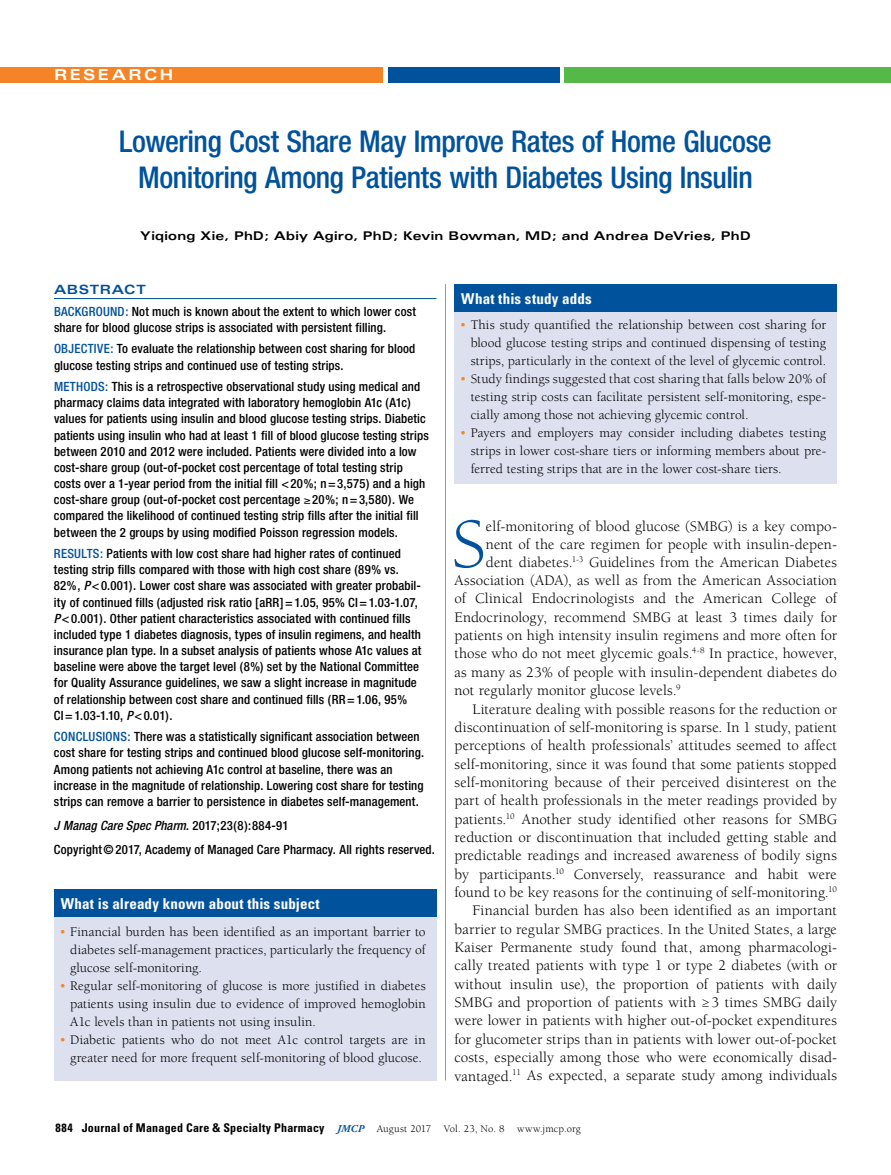
<style>
.page{position:relative;width:891px;height:1175px;background:#fff}
.page>*{position:absolute;margin:0;border:0;box-sizing:border-box;transform-origin:0 0}
.t1{font:71.7px "Berkeley Pro";color:#00529c}
.t2{font:500 condensed 30px/36px "Helvetica Neue";letter-spacing:-.015em;color:#00529c;text-align:center}
.t3{font:15px "Berkeley Pro";letter-spacing:.005em;color:#000}
.t4{font:700 condensed 15px "Univers";letter-spacing:.01em;color:#fff}
.t5{font:700 expanded 15px "Univers";letter-spacing:.16em;color:#fff}
.t6{font:13.5px/18px "Berkeley Pro";color:#000;text-align:justify}
.t7{font:500 condensed 12.75px/16.2px "Helvetica Neue";letter-spacing:.01em;color:#000}
.t8{font:700 expanded 12.75px "Univers";letter-spacing:.045em;color:#00529c}
.t9{font:700 condensed 12px "Univers";letter-spacing:.015em;color:#000}
.t10{font:700 expanded 12px "Univers";letter-spacing:.02em;color:#000}
.s1{color:#00529c}
.s2{font-style:italic}
.s3{color:#f58427}
.s4{font-family:"Adobe Garamond Pro";font-style:italic;font-stretch:normal;font-size:10.5px;color:#00529c}
.s5{font-family:"Berkeley Pro";font-weight:400;font-stretch:normal;font-size:10.5px}
</style>
<div class="page">
<hr style="left:54px;top:298px;width:382px;height:1px;background:#00529c">
<hr style="left:445px;top:284px;width:1px;height:796px;background:#f58427">
<div style="left:0;top:67px;width:383px;height:15px;background:#f58427"></div>
<div style="left:388px;top:67px;width:172px;height:15px;background:#00529c"></div>
<div style="left:565px;top:67px;width:326px;height:16px;background:#54b948"></div>
<div style="left:54px;top:907px;width:382px;height:173px;background:#dde1ef"></div>
<div style="left:54px;top:889px;width:382px;height:27px;background:#00529c"></div>
<div style="left:455px;top:293px;width:382px;height:191px;background:#dde1ef"></div>
<div style="left:455px;top:284px;width:382px;height:27px;background:#00529c"></div>
<p class="t5" style="left:54px;top:66px;width:121px">RESEARCH</p>
<h2 class="t2" style="left:119px;top:123px;width:654px">Lowering Cost Share May Improve Rates of Home Glucose<br>Monitoring Among Patients with Diabetes Using Insulin</h2>
<p class="t10" style="left:140px;top:229px;width:612px">Yiqiong Xie, PhD; Abiy Agiro, PhD; Kevin Bowman, MD; and Andrea DeVries, PhD</p>
<p class="t8" style="left:54px;top:282px;width:93px">ABSTRACT</p>
<p class="t7" style="left:54px;top:303px;width:364px"><span class="s1">BACKGROUND:</span> Not much is known about the extent to which lower cost share for blood glucose strips is associated with persistent filling.</p>
<p class="t7" style="left:54px;top:340px;width:363px"><span class="s1">OBJECTIVE:</span> To evaluate the relationship between cost sharing for blood glucose testing strips and continued use of testing strips.</p>
<p class="t7" style="left:54px;top:378px;width:376px"><span class="s1">METHODS:</span> This is a retrospective observational study using medical and pharmacy claims data integrated with laboratory hemoglobin A1c (A1c) values for patients using insulin and blood glucose testing strips. Diabetic patients using insulin who had at least 1 fill of blood glucose testing strips between 2010 and 2012 were included. Patients were divided into a low cost-share group (out-of-pocket cost percentage of total testing strip costs over a 1-year period from the initial fill &lt;20%; n=3,575) and a high cost-share group (out-of-pocket cost percentage ≥20%; n=3,580). We compared the likelihood of continued testing strip fills after the initial fill between the 2 groups by using modified Poisson regression models.</p>
<p class="t7" style="left:54px;top:545px;width:369px"><span class="s1">RESULTS:</span> Patients with low cost share had higher rates of continued testing strip fills compared with those with high cost share (89% vs.<br>82%, <span class="s2">P</span>&lt;0.001). Lower cost share was associated with greater probabil&shy;ity of continued fills (adjusted risk ratio [aRR]=1.05, 95% CI=1.03-1.07, <span class="s2">P</span>&lt;0.001). Other patient characteristics associated with continued fills included type 1 diabetes diagnosis, types of insulin regimens, and health insurance plan type. In a subset analysis of patients whose A1c values at baseline were above the target level (8%) set by the National Committee for Quality Assurance guidelines, we saw a slight increase in magnitude of relationship between cost share and continued fills (RR=1.06, 95% CI=1.03-1.10, <span class="s2">P</span>&lt;0.01).</p>
<p class="t7" style="left:54px;top:728px;width:372px"><span class="s1">CONCLUSIONS:</span> There was a statistically significant association between cost share for testing strips and continued blood glucose self-monitoring.<br>Among patients not achieving A1c control at baseline, there was an increase in the magnitude of relationship. Lowering cost share for testing strips can remove a barrier to persistence in diabetes self-management.</p>
<p class="t7" style="left:54px;top:813px;width:382px;line-height:23.9px"><span class="s2">J Manag Care Spec Pharm.</span> 2017;23(8):884-91<br>Copyright©2017, Academy of Managed Care Pharmacy. All rights reserved.</p>
<p class="t4" style="left:61px;top:894px;width:261px">What is already known about this subject</p>
<p class="t6" style="left:70px;top:923px;width:357px;text-indent:-11px"><span class="s3">•</span> Financial burden has been identified as an important barrier to diabetes self-management practices, particularly the frequency of glucose self-monitoring.</p>
<p class="t6" style="left:70px;top:977px;width:357px;text-indent:-11px"><span class="s3">•</span> Regular self-monitoring of glucose is more justified in diabetes patients using insulin due to evidence of improved hemoglobin A1c levels than in patients not using insulin.</p>
<p class="t6" style="left:59px;top:1031px;width:368px;text-align:center"><span class="s3">•</span> Diabetic patients who do not meet A1c control targets are in greater need for more frequent self-monitoring of blood glucose.</p>
<p class="t4" style="left:461px;top:289px;width:132px">What this study adds</p>
<p class="t6" style="left:471px;top:316px;width:357px;text-indent:-11px"><span class="s3">•</span> This study quantified the relationship between cost sharing for blood glucose testing strips and continued dispensing of testing strips, particularly in the context of the level of glycemic control.</p>
<p class="t6" style="left:471px;top:370px;width:357px;text-indent:-11px"><span class="s3">•</span> Study findings suggested that cost sharing that falls below 20% of testing strip costs can facilitate persistent self-monitoring, espe&shy;cially among those not achieving glycemic control.</p>
<p class="t6" style="left:471px;top:424px;width:357px;text-indent:-11px"><span class="s3">•</span> Payers and employers may consider including diabetes testing strips in lower cost-share tiers or informing members about pre&shy;ferred testing strips that are in the lower cost-share tiers.</p>
<h1 class="t1" style="left:452px;top:504px;width:36px">S</h1>
<p class="t3" style="left:486px;top:517px;width:353px">elf-monitoring of blood glucose (SMBG) is a key compo-</p>
<p class="t3" style="left:486px;top:535px;width:353px">nent of the care regimen for people with insulin-depen-</p>
<p class="t3" style="left:486px;top:553px;width:353px">dent diabetes.<sup>1-3</sup> Guidelines from the American Diabetes</p>
<p class="t3" style="left:455px;top:572px;width:384px">Association (ADA), as well as from the American Association</p>
<p class="t3" style="left:455px;top:590px;width:384px">of Clinical Endocrinologists and the American College of</p>
<p class="t3" style="left:455px;top:609px;width:384px">Endocrinology, recommend SMBG at least 3 times daily for</p>
<p class="t3" style="left:455px;top:627px;width:384px">patients on high intensity insulin regimens and more often for</p>
<p class="t3" style="left:455px;top:645px;width:384px">those who do not meet glycemic goals.<sup>4-8</sup> In practice, however,</p>
<p class="t3" style="left:455px;top:664px;width:384px">as many as 23% of people with insulin-dependent diabetes do</p>
<p class="t3" style="left:455px;top:682px;width:228px">not regularly monitor glucose levels.<sup>9</sup></p>
<p class="t3" style="left:473px;top:700px;width:366px">Literature dealing with possible reasons for the reduction or</p>
<p class="t3" style="left:455px;top:719px;width:384px">discontinuation of self-monitoring is sparse. In 1 study, patient</p>
<p class="t3" style="left:455px;top:737px;width:384px">perceptions of health professionals’ attitudes seemed to affect</p>
<p class="t3" style="left:455px;top:755px;width:384px">self-monitoring, since it was found that some patients stopped</p>
<p class="t3" style="left:455px;top:774px;width:384px">self-monitoring because of their perceived disinterest on the</p>
<p class="t3" style="left:455px;top:792px;width:384px">part of health professionals in the meter readings provided by</p>
<p class="t3" style="left:455px;top:810px;width:384px">patients.<sup>10</sup> Another study identified other reasons for SMBG</p>
<p class="t3" style="left:455px;top:829px;width:384px">reduction or discontinuation that included getting stable and</p>
<p class="t3" style="left:455px;top:847px;width:384px">predictable readings and increased awareness of bodily signs</p>
<p class="t3" style="left:455px;top:865px;width:384px">by participants.<sup>10</sup> Conversely, reassurance and habit were</p>
<p class="t3" style="left:455px;top:884px;width:384px">found to be key reasons for the continuing of self-monitoring.<sup>10</sup></p>
<p class="t3" style="left:473px;top:902px;width:366px">Financial burden has also been identified as an important</p>
<p class="t3" style="left:455px;top:920px;width:384px">barrier to regular SMBG practices. In the United States, a large</p>
<p class="t3" style="left:455px;top:939px;width:384px">Kaiser Permanente study found that, among pharmacologi-</p>
<p class="t3" style="left:455px;top:957px;width:384px">cally treated patients with type 1 or type 2 diabetes (with or</p>
<p class="t3" style="left:455px;top:975px;width:384px">without insulin use), the proportion of patients with daily</p>
<p class="t3" style="left:455px;top:994px;width:384px">SMBG and proportion of patients with ≥3 times SMBG daily</p>
<p class="t3" style="left:455px;top:1012px;width:384px">were lower in patients with higher out-of-pocket expenditures</p>
<p class="t3" style="left:455px;top:1030px;width:384px">for glucometer strips than in patients with lower out-of-pocket</p>
<p class="t3" style="left:455px;top:1049px;width:384px">costs, especially among those who were economically disad-</p>
<p class="t3" style="left:455px;top:1067px;width:384px">vantaged.<sup>11</sup> As expected, a separate study among individuals</p>
<p class="t9" style="left:56px;top:1120px;width:527px">884 Journal of Managed Care &amp; Specialty Pharmacy <span class="s4">JMCP</span> <span class="s5">August 2017 Vol. 23, No. 8 www.jmcp.org</span></p>
</div>
